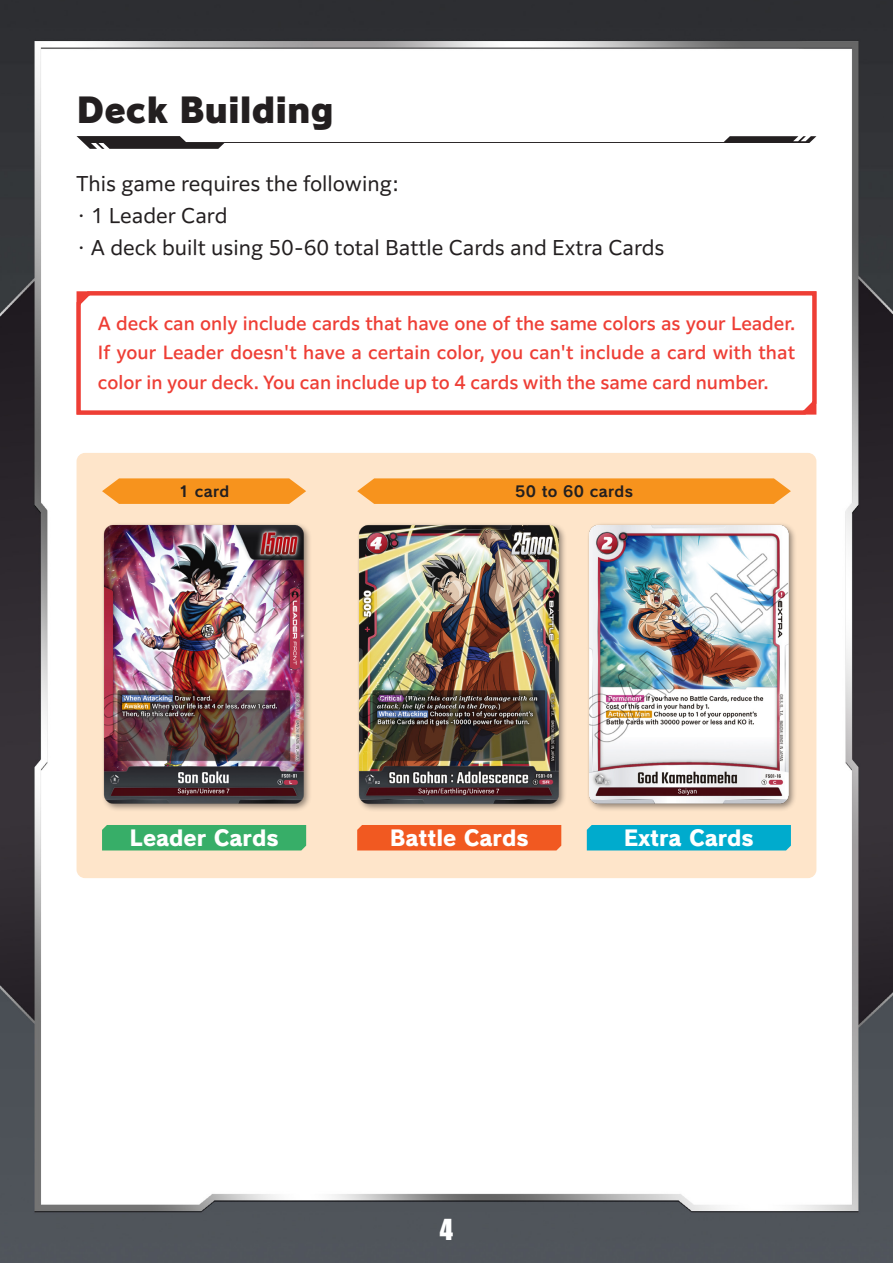
<style>
.page{position:relative;width:893px;height:1263px;background:#fff}
.page>*{position:absolute;margin:0;border:0;box-sizing:border-box;transform-origin:0 0}
.t1{font:34.05px "Rodin NTLG Pro UB";color:#231f20}
.t2{font:26.55px "Impact";color:#fff}
.t3{font:21.3px "Rodin NTLG Pro EB";color:#fff}
.t4{font:19.2px/32px "PUD Shin Go Pr 6 N";color:#231f20}
.t5{font:500 16.95px/29.7px "PUD Shin Go Pr 6 N";color:#ee3e35;text-align:justify}
.t6{font:14.85px "Rodin NTLG Pro B";letter-spacing:.02em;color:#231f20}
</style>
<div class="page">
<img style="left:0;top:0;width:893px;height:1263px">
<div style="left:77px;top:453px;width:739px;height:425px;background:#fee5ca;border-radius:9px"></div>
<div style="left:101px;top:522px;width:211px;height:290px;background:#231f20;opacity:.5"></div>
<img style="left:102px;top:523px;width:204px;height:285px">
<div style="left:356px;top:522px;width:211px;height:291px;background:#231f20;opacity:.5"></div>
<img style="left:357px;top:523px;width:204px;height:285px">
<div style="left:586px;top:522px;width:211px;height:290px;background:#231f20;opacity:.5"></div>
<img style="left:587px;top:523px;width:204px;height:285px">
<svg style="left:77px;top:136px;width:739px;height:13px"></svg>
<svg style="left:73px;top:288px;width:747px;height:129px"></svg>
<div style="left:102px;top:825px;width:204px;height:25px;background:#37ae68"></div>
<div style="left:357px;top:825px;width:204px;height:25px;background:#f15921"></div>
<div style="left:587px;top:825px;width:204px;height:25px;background:#00abcd"></div>
<svg style="left:102px;top:478px;width:204px;height:26px;background:#f79b2e"></svg>
<svg style="left:357px;top:478px;width:434px;height:26px;background:#f79726"></svg>
<h1 class="t1" style="left:77px;top:86px;width:259px">Deck Building</h1>
<p class="t4" style="left:72px;top:169px;width:594px">This game requires the following:<br>・1 Leader Card<br>・A deck built using 50-60 total Battle Cards and Extra Cards</p>
<p class="t5" style="left:98px;top:309px;width:699px">A deck can only include cards that have one of the same colors as your Leader.<br>If your Leader doesn't have a certain color, you can't include a card with that color in your deck. You can include up to 4 cards with the same card number.</p>
<p class="t6" style="left:179px;top:481px;width:52px">1 card</p>
<p class="t6" style="left:515px;top:481px;width:119px">50 to 60 cards</p>
<p class="t3" style="left:130px;top:823px;width:151px">Leader Cards</p>
<p class="t3" style="left:390px;top:823px;width:140px">Battle Cards</p>
<p class="t3" style="left:624px;top:823px;width:132px">Extra Cards</p>
<h2 class="t2" style="left:440px;top:1209px;width:15px">4</h2>
</div>
